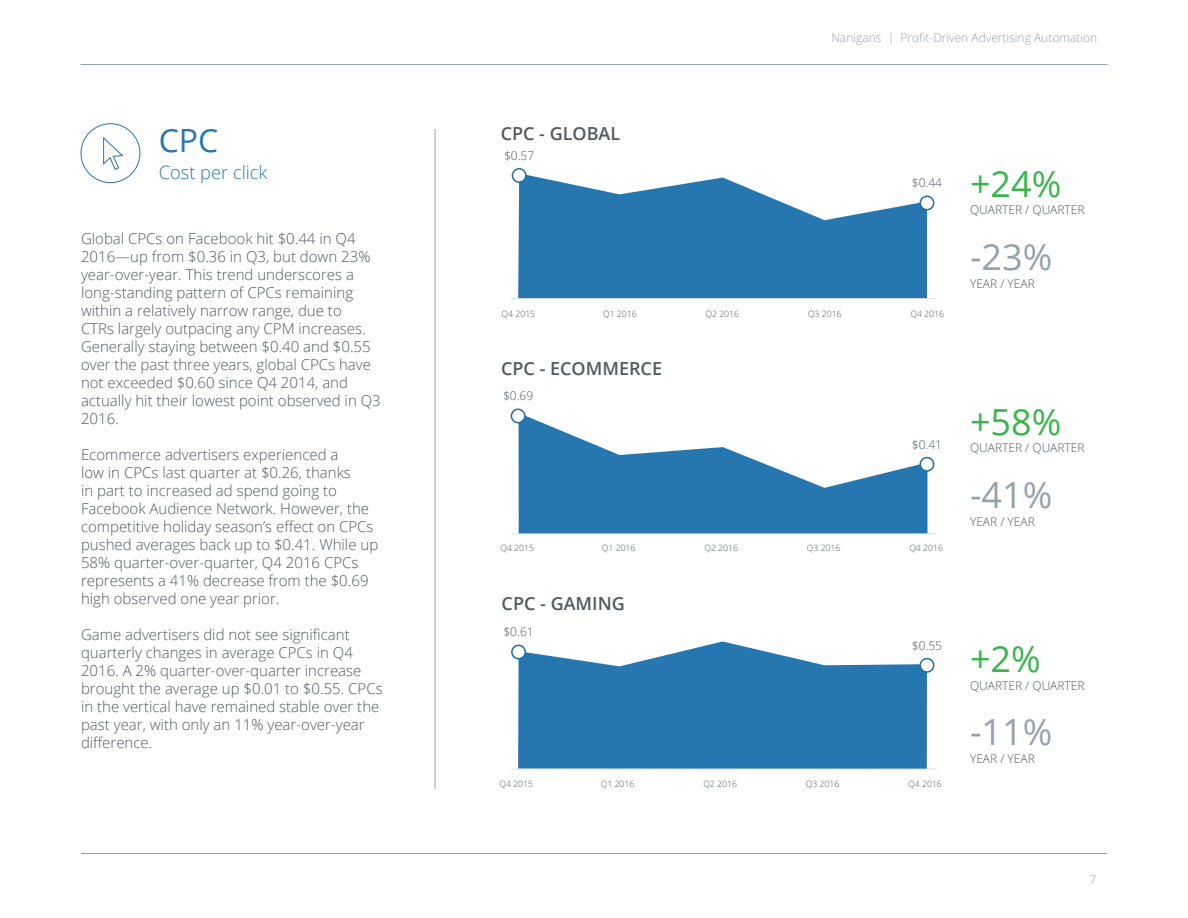
<style>
.page{position:relative;width:1188px;height:918px;background:#fff}
.page>*{position:absolute;margin:0;border:0;box-sizing:border-box;transform-origin:0 0}
.t1{font:36px "Open Sans";color:#94a1ae}
.t2{font:36px "Open Sans";color:#39b54a}
.t3{font:31.95px "Open Sans";color:#2677b0}
.t4{font:300 18.3px "Open Sans";color:#2677b0}
.t5{font:600 18px "Open Sans";color:#525a61}
.t6{font:300 15px/18px "Open Sans";color:#525a61}
.t7{font:300 12px "Open Sans";color:#525a61}
.t8{font:300 12px "Open Sans";color:#94a1ae}
.t9{font:300 8.7px "Open Sans";color:#525a61}
</style>
<div class="page">
<svg style="left:518px;top:641px;width:409px;height:128px;background:#4389ba"></svg>
<svg style="left:519px;top:416px;width:408px;height:117px;fill:#2677b0"></svg>
<svg style="left:518px;top:175px;width:409px;height:123px;fill:#2677b0"></svg>
<div style="left:81px;top:123px;width:59px;height:60px;border:1px solid #2677b0;border-radius:50%"></div>
<svg style="left:103px;top:137px;width:21px;height:33px"></svg>
<hr style="left:81px;top:64px;width:1027px;height:1px;background:#94a1ae">
<hr style="left:81px;top:853px;width:1026px;height:1px;background:#94a1ae">
<div style="left:511px;top:409px;width:14px;height:14px;background:#fff;border-radius:50%"></div>
<div style="left:511px;top:409px;width:15px;height:14px;border:2px solid #236ca0;border-radius:50%"></div>
<div style="left:920px;top:458px;width:14px;height:13px;background:#fff;border-radius:50%"></div>
<div style="left:920px;top:457px;width:14px;height:15px;border:2px solid #236ca0;border-radius:50%"></div>
<hr style="left:511px;top:769px;width:426px;height:1px;background:#e0e0e0">
<div style="left:920px;top:659px;width:14px;height:13px;background:#fff;border-radius:50%"></div>
<div style="left:920px;top:658px;width:14px;height:15px;border:2px solid #236ca0;border-radius:50%"></div>
<div style="left:512px;top:645px;width:13px;height:14px;background:#fff;border-radius:50%"></div>
<div style="left:511px;top:645px;width:15px;height:14px;border:2px solid #236ca0;border-radius:50%"></div>
<hr style="left:435px;top:129px;width:1px;height:660px;background:#94a1ae">
<div style="left:920px;top:196px;width:14px;height:14px;background:#fff;border-radius:50%"></div>
<div style="left:920px;top:196px;width:14px;height:14px;border:2px solid #236ca0;border-radius:50%"></div>
<div style="left:512px;top:169px;width:14px;height:13px;background:#fff;border-radius:50%"></div>
<div style="left:512px;top:168px;width:15px;height:15px;border:2px solid #236ca0;border-radius:50%"></div>
<hr style="left:511px;top:533px;width:426px;height:1px;background:#e0e0e0">
<hr style="left:511px;top:298px;width:425px;height:1px;background:#e0e0e0">
<h2 class="t3" style="left:159px;top:118px;width:61px">CPC</h2>
<p class="t4" style="left:159px;top:160px;width:110px">Cost per click</p>
<p class="t6" style="left:81px;top:229px;width:301px">Global CPCs on Facebook hit $0.44 in Q4<br>2016—up from $0.36 in Q3, but down 23% year-over-year. This trend underscores a long-standing pattern of CPCs remaining within a relatively narrow range, due to<br>CTRs largely outpacing any CPM increases.<br>Generally staying between $0.40 and $0.55 over the past three years, global CPCs have not exceeded $0.60 since Q4 2014, and actually hit their lowest point observed in Q3<br>2016.</p>
<p class="t6" style="left:81px;top:445px;width:299px">Ecommerce advertisers experienced a<br>low in CPCs last quarter at $0.26, thanks<br>in part to increased ad spend going to Facebook Audience Network. However, the competitive holiday season’s effect on CPCs pushed averages back up to $0.41. While up 58% quarter-over-quarter, Q4 2016 CPCs represents a 41% decrease from the $0.69 high observed one year prior.</p>
<p class="t6" style="left:81px;top:625px;width:303px">Game advertisers did not see significant quarterly changes in average CPCs in Q4<br>2016. A 2% quarter-over-quarter increase brought the average up $0.01 to $0.55. CPCs in the vertical have remained stable over the past year, with only an 11% year-over-year difference.</p>
<p class="t5" style="left:501px;top:121px;width:121px">CPC - GLOBAL</p>
<p class="t7" style="left:504px;top:147px;width:32px">$0.57</p>
<p class="t8" style="left:831px;top:29px;width:267px">Nanigans | Profit-Driven Advertising Automation</p>
<p class="t7" style="left:912px;top:175px;width:32px">$0.44</p>
<h1 class="t2" style="left:970px;top:159px;width:93px">+24%</h1>
<p class="t7" style="left:970px;top:202px;width:116px">QUARTER / QUARTER</p>
<h1 class="t1" style="left:970px;top:232px;width:84px">-23%</h1>
<p class="t7" style="left:970px;top:275px;width:66px">YEAR / YEAR</p>
<p class="t9" style="left:502px;top:308px;width:35px">Q4 2015</p>
<p class="t9" style="left:603px;top:308px;width:35px">Q1 2016</p>
<p class="t9" style="left:706px;top:308px;width:35px">Q2 2016</p>
<p class="t9" style="left:808px;top:308px;width:35px">Q3 2016</p>
<p class="t9" style="left:910px;top:308px;width:35px">Q4 2016</p>
<p class="t5" style="left:501px;top:356px;width:162px">CPC - ECOMMERCE</p>
<p class="t7" style="left:503px;top:388px;width:32px">$0.69</p>
<p class="t7" style="left:912px;top:436px;width:32px">$0.41</p>
<p class="t9" style="left:501px;top:542px;width:35px">Q4 2015</p>
<p class="t9" style="left:602px;top:542px;width:35px">Q1 2016</p>
<p class="t9" style="left:704px;top:542px;width:35px">Q2 2016</p>
<p class="t9" style="left:807px;top:542px;width:35px">Q3 2016</p>
<p class="t9" style="left:909px;top:542px;width:35px">Q4 2016</p>
<p class="t5" style="left:502px;top:591px;width:125px">CPC - GAMING</p>
<p class="t7" style="left:503px;top:624px;width:32px">$0.61</p>
<p class="t7" style="left:912px;top:637px;width:32px">$0.55</p>
<p class="t9" style="left:499px;top:778px;width:35px">Q4 2015</p>
<p class="t9" style="left:601px;top:778px;width:35px">Q1 2016</p>
<p class="t9" style="left:703px;top:778px;width:35px">Q2 2016</p>
<p class="t9" style="left:806px;top:778px;width:35px">Q3 2016</p>
<p class="t9" style="left:908px;top:778px;width:35px">Q4 2016</p>
<h1 class="t2" style="left:970px;top:397px;width:93px">+58%</h1>
<p class="t7" style="left:970px;top:440px;width:116px">QUARTER / QUARTER</p>
<h1 class="t1" style="left:970px;top:470px;width:84px">-41%</h1>
<p class="t7" style="left:970px;top:513px;width:66px">YEAR / YEAR</p>
<h1 class="t2" style="left:970px;top:634px;width:72px">+2%</h1>
<p class="t7" style="left:970px;top:677px;width:116px">QUARTER / QUARTER</p>
<h1 class="t1" style="left:970px;top:707px;width:84px">-11%</h1>
<p class="t7" style="left:970px;top:750px;width:66px">YEAR / YEAR</p>
<p class="t8" style="left:1090px;top:871px;width:8px">7</p>
</div>
